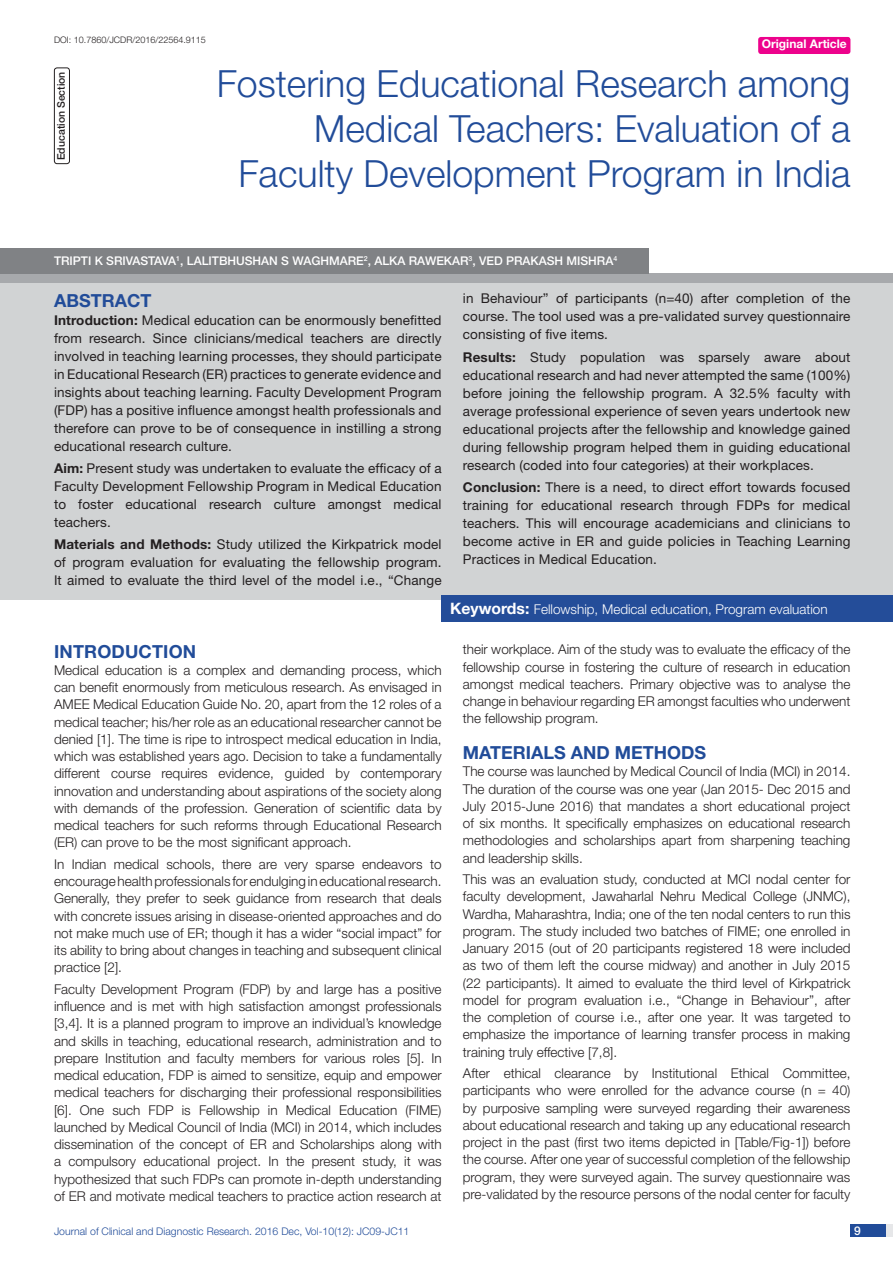
<style>
.page{position:relative;width:893px;height:1263px;background:#fff}
.page>*{position:absolute;margin:0;border:0;box-sizing:border-box;transform-origin:0 0}
.t1{font:300 37.5px/45px "Helvetica Neue";color:#214c99;text-align:right}
.Heading{font:700 18px "Helvetica Neue";letter-spacing:.01em;color:#214c99}
.Abstract_head{font:700 18px "Helvetica Neue";color:#214c99}
.Body_text{font:300 13.5px/17.2px "Helvetica Neue";color:#231f20;text-align:justify}
.Abstract_Text{font:13.5px/18px "Helvetica Neue";letter-spacing:.01em;color:#231f20;text-align:justify}
.t2{font:300 13.5px "Helvetica Neue";color:#fff}
.Author{font:500 12px "Helvetica Neue";color:#fff}
.t3{font:700 12px "Helvetica Neue";color:#fff}
.t4{font:300 10.5px "Helvetica Neue";color:#214c99}
.t5{font:500 10.5px "Helvetica Neue";color:#231f20}
.DOI{font:300 9px "Helvetica Neue";color:#231f20}
.s1{color:#244d99}
.s2{font-weight:700}
.s3{font-weight:700;font-size:15.75px}
</style>
<div class="page">
<div style="left:850px;top:1224px;width:43px;height:13px;background:#e6e7e9"></div>
<div style="left:850px;top:1224px;width:35px;height:13px;background:#214c99"></div>
<div style="left:758px;top:37px;width:92px;height:17px;background:#ed028c;border-radius:3px"></div>
<div style="left:0;top:273px;width:893px;height:12px;background:#a7a9ac"></div>
<div style="left:0;top:283px;width:893px;height:317px;background:#d1d3d4"></div>
<div style="left:442px;top:596px;width:451px;height:26px;background:#244d99"></div>
<div style="left:0;top:249px;width:648px;height:25px;background:#808285"></div>
<div style="left:54px;top:68px;width:16px;height:96px;border:1px solid #231f20;border-radius:3px"></div>
<p class="DOI" style="left:54px;top:35px;width:153px">DOI: 10.7860/JCDR/2016/22564.9115</p>
<p class="t3" style="left:762px;top:37px;width:87px">Original Article</p>
<p class="t5" style="left:55px;top:160px;width:90px;rotate:-90deg">EDUCATION SECTION</p>
<p class="t1" style="left:217px;top:60px;width:635px">Fostering Educational Research among<br>Medical Teachers: Evaluation of a<br>Faculty Development Program in India</p>
<p class="Author" style="left:54px;top:253px;width:330px">TRIPTI K SRIVASTAVA<sup>1</sup>, LALITBHUSHAN S WAGHMARE<sup>2</sup>, ALK</p>
<p class="Author" style="left:397px;top:253px;width:38px">A RAWEK</p>
<p class="Author" style="left:452px;top:253px;width:167px">AR<sup>3</sup>, VED PRAKASH MISHRA<sup>4</sup></p>
<p class="Abstract_head" style="left:54px;top:289px;width:98px">ABST<span class="s1">RAC</span>T</p>
<p class="Abstract_Text" style="left:54px;top:311px;width:389px"><span class="s2">Introduction:</span> Medical education can be enormously benefitted from research. Since clinicians/medical teachers are directly involved in teaching learning processes, they should participate in Educational Research (ER) practices to generate evidence and insights about teaching learning. Faculty Development Program (FDP) has a positive influence amongst health professionals and therefore can prove to be of consequence in instilling a strong educational research culture.</p>
<p class="Abstract_Text" style="left:54px;top:459px;width:389px"><span class="s2">Aim:</span> Present study was undertaken to evaluate the efficacy of a Faculty Development Fellowship Program in Medical Education to foster educational research culture amongst medical teachers.</p>
<p class="Abstract_Text" style="left:54px;top:535px;width:389px"><span class="s2">Materials and Methods:</span> Study utilized the Kirkpatrick model of program evaluation for evaluating the fellowship program.<br>It aimed to evaluate the third level of the model i.e., “Change</p>
<p class="Abstract_Text" style="left:463px;top:289px;width:389px">in Behaviour” of participants (n=40) after completion of the course. The tool used was a pre-validated survey questionnaire consisting of five items.</p>
<p class="Abstract_Text" style="left:463px;top:348px;width:389px"><span class="s2">Results:</span> Study population was sparsely aware about educational research and had never attempted the same (100%) before joining the fellowship program. A 32.5% faculty with average professional experience of seven years undertook new educational projects after the fellowship and knowledge gained during fellowship program helped them in guiding educational research (coded into four categories) at their workplaces.</p>
<p class="Abstract_Text" style="left:463px;top:478px;width:389px"><span class="s2">Conclusion:</span> There is a need, to direct effort towards focused training for educational research through FDPs for medical teachers. This will encourage academicians and clinicians to become active in ER and guide policies in Teaching Learning Practices in Medical Education.</p>
<p class="t2" style="left:450px;top:600px;width:379px"><span class="s3">Keywords:</span> Fellowship, Medical education, Program evaluation</p>
<p class="Heading" style="left:54px;top:640px;width:144px">Introduction</p>
<p class="Body_text" style="left:54px;top:661px;width:389px">Medical education is a complex and demanding process, which can benefit enormously from meticulous research. As envisaged in AMEE Medical Education Guide No. 20, apart from the 12 roles of a medical teacher; his/her role as an educational researcher cannot be denied [1]. The time is ripe to introspect medical education in India, which was established years ago. Decision to take a fundamentally different course requires evidence, guided by contemporary innovation and understanding about aspirations of the society along with demands of the profession. Generation of scientific data by medical teachers for such reforms through Educational Research (ER) can prove to be the most significant approach.</p>
<p class="Body_text" style="left:54px;top:855px;width:389px">In Indian medical schools, there are very sparse endeavors to encourage health professionals for endulging in educational research.<br>Generally, they prefer to seek guidance from research that deals with concrete issues arising in disease-oriented approaches and do not make much use of ER; though it has a wider “social impact” for its ability to bring about changes in teaching and subsequent clinical practice [2].</p>
<p class="Body_text" style="left:54px;top:980px;width:389px">Faculty Development Program (FDP) by and large has a positive influence and is met with high satisfaction amongst professionals [3,4]. It is a planned program to improve an individual’s knowledge and skills in teaching, educational research, administration and to prepare Institution and faculty members for various roles [5]. In medical education, FDP is aimed to sensitize, equip and empower medical teachers for discharging their professional responsibilities [6]. One such FDP is Fellowship in Medical Education (FIME) launched by Medical Council of India (MCI) in 2014, which includes dissemination of the concept of ER and Scholarships along with a compulsory educational project. In the present study, it was hypothesized that such FDPs can promote in-depth understanding of ER and motivate medical teachers to practice action research at</p>
<p class="Body_text" style="left:463px;top:641px;width:389px">their workplace. Aim of the study was to evaluate the efficacy of the fellowship course in fostering the culture of research in education amongst medical teachers. Primary objective was to analyse the change in behaviour regarding ER amongst faculties who underwent the fellowship program.</p>
<p class="Heading" style="left:463px;top:741px;width:243px">Materials and Methods</p>
<p class="Body_text" style="left:463px;top:763px;width:389px">The course was launched by Medical Council of India (MCI) in 2014.<br>The duration of the course was one year (Jan 2015- Dec 2015 and July 2015-June 2016) that mandates a short educational project of six months. It specifically emphasizes on educational research methodologies and scholarships apart from sharpening teaching and leadership skills.</p>
<p class="Body_text" style="left:463px;top:870px;width:389px">This was an evaluation study, conducted at MCI nodal center for faculty development, Jawaharlal Nehru Medical College (JNMC), Wardha, Maharashtra, India; one of the ten nodal centers to run this program. The study included two batches of FIME; one enrolled in January 2015 (out of 20 participants registered 18 were included as two of them left the course midway) and another in July 2015 (22 participants). It aimed to evaluate the third level of Kirkpatrick model for program evaluation i.e., “Change in Behaviour”, after the completion of course i.e., after one year. It was targeted to emphasize the importance of learning transfer process in making training truly effective [7,8].</p>
<p class="Body_text" style="left:463px;top:1064px;width:389px">After ethical clearance by Institutional Ethical Committee, participants who were enrolled for the advance course (n = 40) by purposive sampling were surveyed regarding their awareness about educational research and taking up any educational research project in the past (first two items depicted in [Table/Fig-1]) before the course. After one year of successful completion of the fellowship program, they were surveyed again. The survey questionnaire was pre-validated by the resource persons of the nodal center for faculty</p>
<p class="t4" style="left:54px;top:1225px;width:357px">Journal of Clinical and Diagnostic Research. 2016 Dec, Vol-10(12): JC09-JC11</p>
<p class="Author" style="left:854px;top:1223px;width:8px">9</p>
</div>
